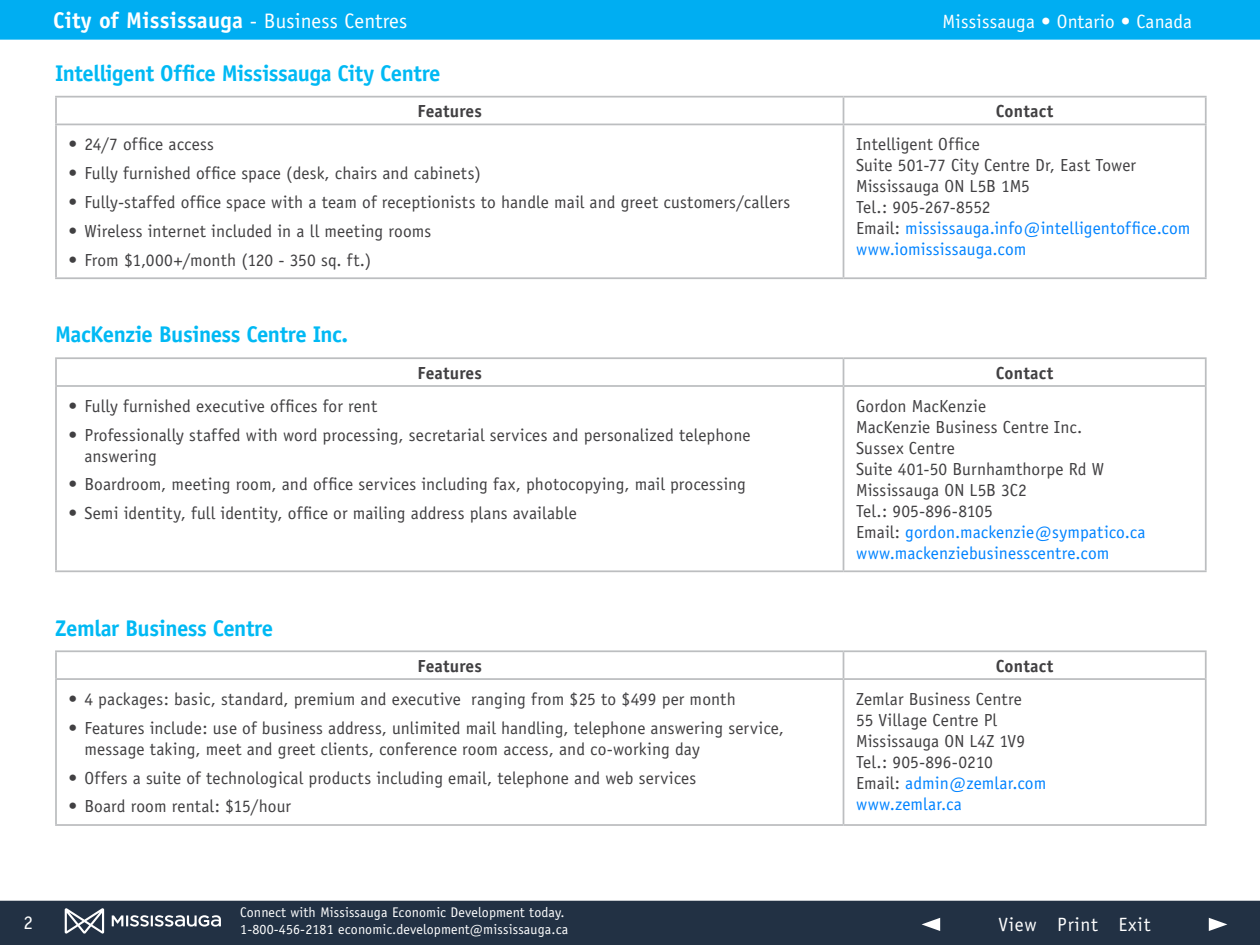
<style>
.page{position:relative;width:1260px;height:945px;background:#fff}
.page>*{position:absolute;margin:0;border:0;box-sizing:border-box;transform-origin:0 0}
.t1{font:700 22.75px "Officina Sans";letter-spacing:-.02em;color:#00b9f4}
.t2{font:700 22.75px "Officina Sans";letter-spacing:.01em;color:#fff}
.t3{font:19.25px "Officina Sans";letter-spacing:.01em;color:#fff}
.t4{font:19.25px "Officina Sans";letter-spacing:.04em;color:#fff}
.t5{font:17.5px/21px "Officina Sans";letter-spacing:.005em;color:#414042}
.t6{font:700 17.5px "Officina Sans";letter-spacing:.005em;color:#414042}
.t7{font:14px/16.8px "Officina Sans";letter-spacing:.01em;color:#fff}
.s1{font-weight:400;font-size:21px}
.s2{color:#0083ff}
</style>
<div class="page">
<hr style="left:55px;top:96px;width:789px;height:2px;background:#bcbec0">
<hr style="left:55px;top:98px;width:2px;height:26px;background:#bcbec0">
<hr style="left:844px;top:96px;width:363px;height:2px;background:#bcbec0">
<svg style="left:843px;top:98px;width:1px;height:26px"></svg>
<hr style="left:1205px;top:98px;width:2px;height:26px;background:#bcbec0">
<hr style="left:55px;top:124px;width:789px;height:1px;background:#bcbec0">
<hr style="left:55px;top:125px;width:2px;height:152px;background:#bcbec0">
<hr style="left:844px;top:124px;width:363px;height:1px;background:#bcbec0">
<hr style="left:843px;top:125px;width:1px;height:152px;background:#bcbec0">
<hr style="left:1205px;top:125px;width:2px;height:152px;background:#bcbec0">
<hr style="left:55px;top:277px;width:789px;height:2px;background:#bcbec0">
<hr style="left:844px;top:277px;width:363px;height:2px;background:#bcbec0">
<hr style="left:55px;top:357px;width:789px;height:2px;background:#bcbec0">
<hr style="left:55px;top:359px;width:2px;height:26px;background:#bcbec0">
<hr style="left:844px;top:357px;width:363px;height:2px;background:#bcbec0">
<svg style="left:843px;top:359px;width:1px;height:26px"></svg>
<hr style="left:1205px;top:359px;width:2px;height:26px;background:#bcbec0">
<hr style="left:55px;top:385px;width:789px;height:2px;background:#bcbec0">
<hr style="left:55px;top:387px;width:2px;height:183px;background:#bcbec0">
<hr style="left:844px;top:385px;width:363px;height:2px;background:#bcbec0">
<hr style="left:843px;top:387px;width:1px;height:183px;background:#bcbec0">
<hr style="left:1205px;top:387px;width:2px;height:183px;background:#bcbec0">
<hr style="left:55px;top:570px;width:789px;height:2px;background:#bcbec0">
<hr style="left:844px;top:570px;width:363px;height:2px;background:#bcbec0">
<hr style="left:55px;top:650px;width:788px;height:2px;background:#bcbec0">
<hr style="left:55px;top:652px;width:2px;height:26px;background:#bcbec0">
<hr style="left:843px;top:650px;width:364px;height:2px;background:#bcbec0">
<svg style="left:843px;top:652px;width:1px;height:26px"></svg>
<hr style="left:1205px;top:652px;width:2px;height:26px;background:#bcbec0">
<hr style="left:55px;top:678px;width:788px;height:2px;background:#bcbec0">
<hr style="left:55px;top:680px;width:2px;height:144px;background:#bcbec0">
<hr style="left:843px;top:678px;width:364px;height:2px;background:#bcbec0">
<hr style="left:843px;top:680px;width:1px;height:144px;background:#bcbec0">
<hr style="left:1205px;top:680px;width:2px;height:144px;background:#bcbec0">
<hr style="left:55px;top:824px;width:788px;height:2px;background:#bcbec0">
<hr style="left:843px;top:824px;width:364px;height:2px;background:#bcbec0">
<div style="left:0;top:900px;width:1260px;height:45px;background:#223144"></div>
<div style="left:0;top:0;width:1260px;height:40px;background:#00aef2"></div>
<svg style="left:1209px;top:918px;width:18px;height:13px"></svg>
<svg style="left:922px;top:918px;width:18px;height:13px"></svg>
<svg style="left:65px;top:908px;width:39px;height:26px"></svg>
<svg style="left:112px;top:915px;width:109px;height:12px"></svg>
<h1 class="t2" style="left:53px;top:6px;width:356px">City of Mississauga <span class="s1">- Business Centres</span></h1>
<p class="t3" style="left:943px;top:10px;width:251px">Mississauga • Ontario • Canada</p>
<h1 class="t1" style="left:55px;top:59px;width:387px">Intelligent Office Mississauga City Centre</h1>
<p class="t6" style="left:418px;top:101px;width:66px">Features</p>
<p class="t6" style="left:996px;top:101px;width:59px">Contact</p>
<p class="t5" style="left:69px;top:134px;width:147px">• 24/7 office access</p>
<p class="t5" style="left:69px;top:163px;width:414px">• Fully furnished office space (desk, chairs and cabinets)</p>
<p class="t5" style="left:69px;top:192px;width:723px">• Fully-staffed office space with a team of receptionists to handle mail and greet customers/callers</p>
<p class="t5" style="left:69px;top:220px;width:364px">• Wireless internet included in a ll meeting rooms</p>
<p class="t5" style="left:69px;top:249px;width:304px">• From $1,000+/month (120 - 350 sq. ft.)</p>
<p class="t5" style="left:856px;top:134px;width:336px">Intelligent Office<br>Suite 501-77 City Centre Dr, East Tower<br>Mississauga ON L5B 1M5<br>Tel.: 905-267-8552<br>Email: <span class="s2">mississauga.info@intelligentoffice.com www.iomississauga.com</span></p>
<h1 class="t1" style="left:55px;top:321px;width:295px">MacKenzie Business Centre Inc.</h1>
<p class="t6" style="left:418px;top:362px;width:66px">Features</p>
<p class="t6" style="left:996px;top:362px;width:59px">Contact</p>
<p class="t5" style="left:69px;top:395px;width:310px">• Fully furnished executive offices for rent</p>
<p class="t5" style="left:84px;top:424px;width:668px;text-indent:-16px">• Professionally staffed with word processing, secretarial services and personalized telephone answering</p>
<p class="t5" style="left:69px;top:474px;width:679px">• Boardroom, meeting room, and office services including fax, photocopying, mail processing</p>
<p class="t5" style="left:69px;top:503px;width:510px">• Semi identity, full identity, office or mailing address plans available</p>
<h1 class="t1" style="left:55px;top:614px;width:220px">Zemlar Business Centre</h1>
<p class="t5" style="left:856px;top:395px;width:291px">Gordon MacKenzie<br>MacKenzie Business Centre Inc.<br>Sussex Centre<br>Suite 401-50 Burnhamthorpe Rd W<br>Mississauga ON L5B 3C2<br>Tel.: 905-896-8105<br>Email: <span class="s2">gordon.mackenzie@sympatico.ca www.mackenziebusinesscentre.com</span></p>
<p class="t6" style="left:418px;top:655px;width:66px">Features</p>
<p class="t6" style="left:996px;top:655px;width:59px">Contact</p>
<p class="t5" style="left:69px;top:688px;width:669px">• 4 packages: basic, standard, premium and executive ranging from $25 to $499 per month</p>
<p class="t5" style="left:84px;top:717px;width:701px;text-indent:-16px">• Features include: use of business address, unlimited mail handling, telephone answering service, message taking, meet and greet clients, conference room access, and co-working day</p>
<p class="t5" style="left:69px;top:767px;width:629px">• Offers a suite of technological products including email, telephone and web services</p>
<p class="t5" style="left:69px;top:796px;width:224px">• Board room rental: $15/hour</p>
<p class="t5" style="left:856px;top:688px;width:192px">Zemlar Business Centre<br>55 Village Centre Pl<br>Mississauga ON L4Z 1V9<br>Tel.: 905-896-0210<br>Email: <span class="s2">admin@zemlar.com www.zemlar.ca</span></p>
<p class="t3" style="left:24px;top:911px;width:11px">2</p>
<p class="t7" style="left:240px;top:904px;width:330px">Connect with Mississauga Economic Development today.<br>1-800-456-2181 economic.development@mississauga.ca</p>
<p class="t4" style="left:998px;top:913px;width:154px">View Print Exit</p>
</div>
